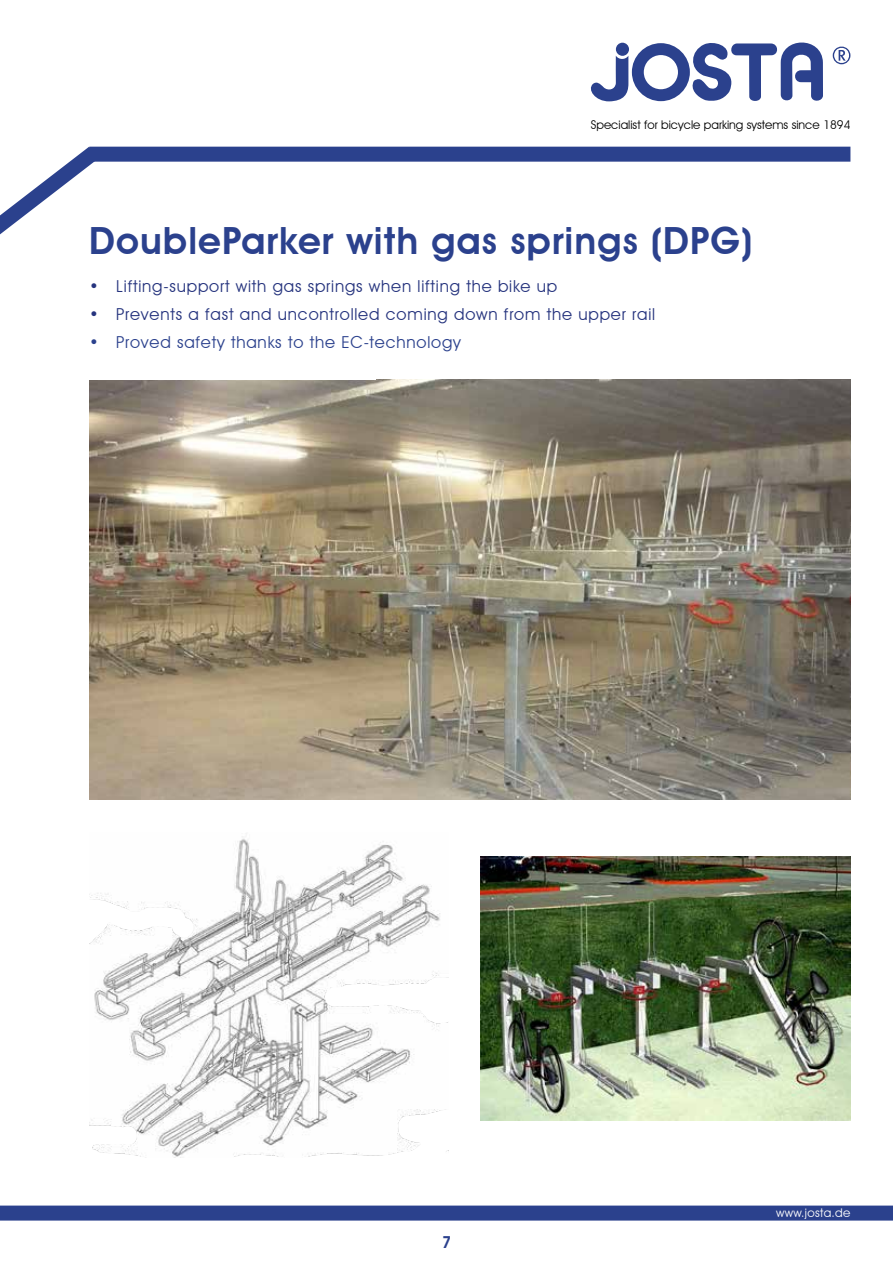
<style>
.page{position:relative;width:893px;height:1263px;background:#fff}
.page>*{position:absolute;margin:0;border:0;box-sizing:border-box;transform-origin:0 0}
.t1{font:600 37.5px "Avant Garde IT Cby BT";letter-spacing:.03em;color:#2b418d}
.t2{font:16.5px "Avant Garde IT Cby BT";letter-spacing:.05em;color:#26347e}
.t3{font:16.5px "Avant Garde IT Cby BT";letter-spacing:.05em;color:#2b418d}
.t4{font:600 16.5px "Avant Garde IT Cby BT";color:#2b418d}
.t5{font:12px "Avant Garde IT Cby BT";color:#000}
.t6{font:12px "Avant Garde IT Cby BT";letter-spacing:.03em;color:#fff}
</style>
<div class="page">
<svg style="left:833px;top:46px;width:17px;height:18px"></svg>
<svg style="left:591px;top:42px;width:232px;height:60px"></svg>
<div style="left:90px;top:147px;width:760px;height:15px;background:#2b418d"></div>
<svg style="left:0;top:146px;width:115px;height:89px"></svg>
<div style="left:0;top:1205px;width:893px;height:15px;background:#2b418d"></div>
<img style="left:90px;top:379px;width:760px;height:421px">
<img style="left:89px;top:836px;width:360px;height:321px">
<div style="left:89px;top:350px;width:287px;height:30px;background:#fff"></div>
<img style="left:480px;top:856px;width:370px;height:265px">
<p class="t5" style="left:591px;top:117px;width:261px">Specialist for bicycle parking systems since 1894</p>
<h1 class="t1" style="left:89px;top:218px;width:664px">DoubleParker with gas springs (DPG)</h1>
<p class="t2" style="left:89px;top:276px;width:469px">• Lifting-support with gas springs when lifting the bike up</p>
<p class="t2" style="left:89px;top:304px;width:567px">• Prevents a fast and uncontrolled coming down from the upper rail</p>
<p class="t3" style="left:89px;top:332px;width:373px">• Proved safety thanks to the EC-technology</p>
<p class="t4" style="left:442px;top:1232px;width:11px">7</p>
<p class="t6" style="left:776px;top:1205px;width:76px">www.josta.de</p>
</div>
